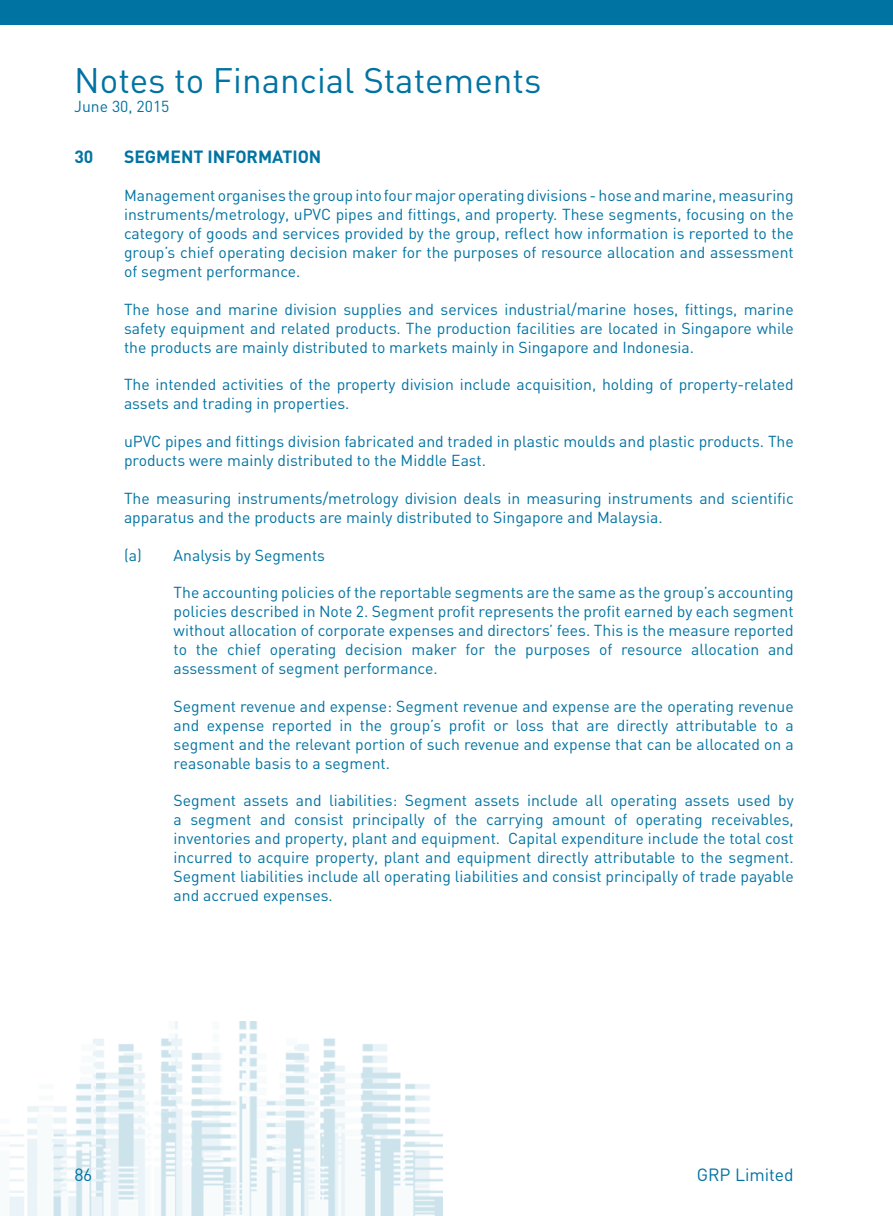
<style>
.page{position:relative;width:893px;height:1216px;background:#fff}
.page>*{position:absolute;margin:0;border:0;box-sizing:border-box;transform-origin:0 0}
.t1{font:35px "DIN";color:#0073a2}
.t2{font:700 17.5px "DIN";color:#0073a2}
.t3{font:17.5px "DIN";color:#0073a2}
.t4{font:15.75px/18.9px "DIN";color:#0073a2;text-align:justify}
</style>
<div class="page">
<img style="left:0;top:1021px;width:443px;height:194px">
<div style="left:0;top:0;width:893px;height:25px;background:#0073a2"></div>
<h1 class="t1" style="left:74px;top:58px;width:469px">Notes to Financial Statements</h1>
<p class="t4" style="left:74px;top:96px;width:97px">June 30, 2015</p>
<p class="t2" style="left:74px;top:146px;width:21px">30</p>
<p class="t2" style="left:124px;top:146px;width:199px">SEGMENT INFORMATION</p>
<p class="t4" style="left:124px;top:186px;width:671px">Management organises the group into four major operating divisions - hose and marine, measuring instruments/metrology, uPVC pipes and fittings, and property. These segments, focusing on the category of goods and services provided by the group, reflect how information is reported to the group’s chief operating decision maker for the purposes of resource allocation and assessment of segment performance.</p>
<p class="t4" style="left:124px;top:299px;width:671px">The hose and marine division supplies and services industrial/marine hoses, fittings, marine safety equipment and related products. The production facilities are located in Singapore while the products are mainly distributed to markets mainly in Singapore and Indonesia.</p>
<p class="t4" style="left:124px;top:375px;width:671px">The intended activities of the property division include acquisition, holding of property-related assets and trading in properties.</p>
<p class="t4" style="left:124px;top:431px;width:671px">uPVC pipes and fittings division fabricated and traded in plastic moulds and plastic products. The products were mainly distributed to the Middle East.</p>
<p class="t4" style="left:124px;top:488px;width:671px">The measuring instruments/metrology division deals in measuring instruments and scientific apparatus and the products are mainly distributed to Singapore and Malaysia.</p>
<p class="t4" style="left:124px;top:545px;width:203px">(a) Analysis by Segments</p>
<p class="t4" style="left:174px;top:583px;width:622px">The accounting policies of the reportable segments are the same as the group’s accounting policies described in Note 2. Segment profit represents the profit earned by each segment without allocation of corporate expenses and directors’ fees. This is the measure reported to the chief operating decision maker for the purposes of resource allocation and assessment of segment performance.</p>
<p class="t4" style="left:174px;top:696px;width:622px">Segment revenue and expense: Segment revenue and expense are the operating revenue and expense reported in the group’s profit or loss that are directly attributable to a segment and the relevant portion of such revenue and expense that can be allocated on a reasonable basis to a segment.</p>
<p class="t4" style="left:174px;top:791px;width:622px">Segment assets and liabilities: Segment assets include all operating assets used by a segment and consist principally of the carrying amount of operating receivables, inventories and property, plant and equipment. Capital expenditure include the total cost incurred to acquire property, plant and equipment directly attributable to the segment.<br>Segment liabilities include all operating liabilities and consist principally of trade payable and accrued expenses.</p>
<p class="t3" style="left:74px;top:1163px;width:19px">86</p>
<p class="t3" style="left:697px;top:1163px;width:98px">GRP Limited</p>
</div>
